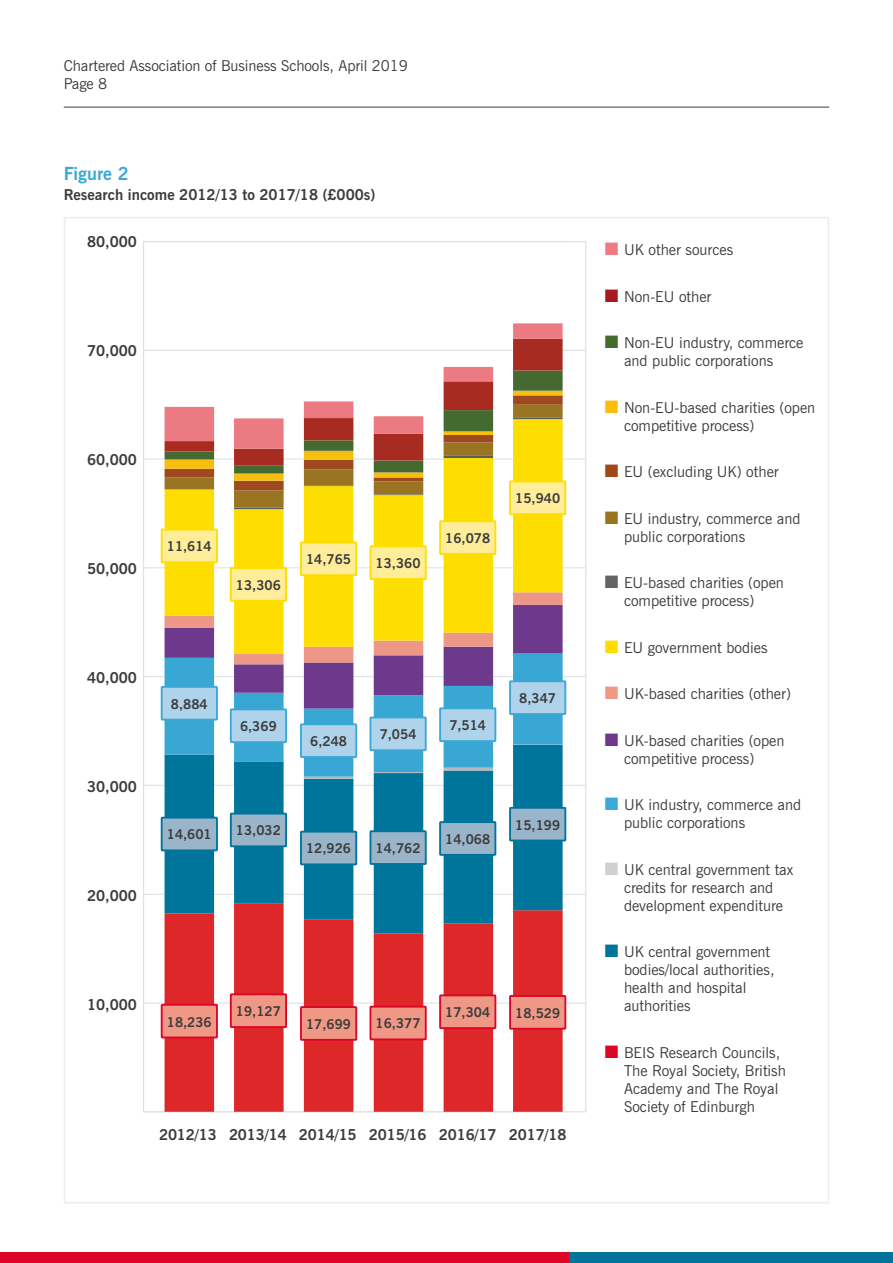
<style>
.page{position:relative;width:893px;height:1263px;background:#fff}
.page>*{position:absolute;margin:0;border:0;box-sizing:border-box;transform-origin:0 0}
.t1{font:700 18px "News Gothic BT";color:#3ca8d6}
.t2{font:15px/18px "News Gothic BT";color:#3c3c3b}
.t3{font:700 15px "News Gothic BT";color:#3c3c3b}
.t4{font:700 13.5px "News Gothic BT";color:#3c3c3b}
.s1{color:#ef7b82}
.s2{color:#a6191e}
.s3{color:#466b2f}
.s4{color:#fcbd0f}
.s5{color:#9e4817}
.s6{color:#98741d}
.s7{color:#646363}
.s8{color:#fd0}
.s9{color:#f09886}
.s10{color:#6c388d}
.s11{color:#3ca8d6}
.s12{color:#d0d0d0}
.s13{color:#00749a}
.s14{color:#dd0627}
</style>
<div class="page">
<hr style="left:64px;top:107px;width:765px;height:1px;background:#3c3c3b">
<div style="left:0;top:1252px;width:570px;height:11px;background:#dd0627"></div>
<div style="left:570px;top:1252px;width:323px;height:11px;background:#00749a"></div>
<hr style="left:144px;top:1002px;width:442px;height:2px;background:#e0e1e6">
<hr style="left:144px;top:894px;width:442px;height:1px;background:#e0e1e6">
<hr style="left:144px;top:785px;width:442px;height:1px;background:#e0e1e6">
<hr style="left:144px;top:676px;width:442px;height:1px;background:#e0e1e6">
<hr style="left:144px;top:567px;width:442px;height:1px;background:#e0e1e6">
<hr style="left:144px;top:458px;width:442px;height:2px;background:#e0e1e6">
<hr style="left:144px;top:350px;width:442px;height:1px;background:#e0e1e6">
<hr style="left:144px;top:1111px;width:418px;height:1px;background:#e0e1e6">
<svg style="left:165px;top:934px;width:398px;height:178px;fill:#dd2728"></svg>
<svg style="left:165px;top:777px;width:398px;height:157px;fill:#00759b"></svg>
<hr style="left:304px;top:777px;width:49px;height:2px;background:#b4b7be">
<svg style="left:165px;top:709px;width:398px;height:68px"></svg>
<svg style="left:165px;top:654px;width:398px;height:55px"></svg>
<svg style="left:165px;top:508px;width:398px;height:146px;fill:#fedd00"></svg>
<hr style="left:234px;top:508px;width:50px;height:1px;background:#595e5e">
<svg style="left:165px;top:465px;width:398px;height:43px"></svg>
<svg style="left:165px;top:449px;width:398px;height:16px"></svg>
<svg style="left:165px;top:323px;width:398px;height:126px"></svg>
<div style="left:162px;top:1005px;width:55px;height:32px;background:#f09886"></div>
<div style="left:161px;top:1004px;width:57px;height:34px;border:2px solid #dd0627"></div>
<div style="left:162px;top:818px;width:55px;height:32px;background:#9ab4ca"></div>
<div style="left:161px;top:817px;width:57px;height:34px;border:2px solid #00749a"></div>
<div style="left:162px;top:687px;width:55px;height:33px;background:#b0d3ec"></div>
<div style="left:161px;top:686px;width:57px;height:34px;border:2px solid #3ca8d6"></div>
<div style="left:162px;top:529px;width:55px;height:33px;background:#ffed99"></div>
<div style="left:161px;top:529px;width:57px;height:34px;border:2px solid #fd0"></div>
<div style="left:231px;top:994px;width:55px;height:33px;background:#f09886"></div>
<div style="left:230px;top:993px;width:57px;height:35px;border:2px solid #dd0627"></div>
<div style="left:231px;top:813px;width:55px;height:33px;background:#9ab4ca"></div>
<div style="left:230px;top:813px;width:57px;height:34px;border:2px solid #00749a"></div>
<div style="left:231px;top:709px;width:55px;height:33px;background:#b0d3ec"></div>
<div style="left:230px;top:708px;width:57px;height:35px;border:2px solid #3ca8d6"></div>
<div style="left:231px;top:568px;width:55px;height:33px;background:#ffed99"></div>
<div style="left:230px;top:567px;width:57px;height:35px;border:2px solid #fd0"></div>
<div style="left:301px;top:1007px;width:55px;height:33px;background:#f09886"></div>
<div style="left:300px;top:1006px;width:57px;height:35px;border:2px solid #dd0627"></div>
<div style="left:301px;top:832px;width:55px;height:32px;background:#9ab4ca"></div>
<div style="left:300px;top:831px;width:57px;height:34px;border:2px solid #00749a"></div>
<div style="left:301px;top:724px;width:55px;height:33px;background:#b0d3ec"></div>
<div style="left:300px;top:723px;width:57px;height:35px;border:2px solid #3ca8d6"></div>
<div style="left:301px;top:542px;width:55px;height:33px;background:#ffed99"></div>
<div style="left:300px;top:541px;width:57px;height:35px;border:2px solid #fd0"></div>
<div style="left:370px;top:1007px;width:56px;height:32px;background:#f09886"></div>
<div style="left:369px;top:1006px;width:58px;height:34px;border:2px solid #dd0627"></div>
<div style="left:370px;top:831px;width:56px;height:33px;background:#9ab4ca"></div>
<div style="left:369px;top:830px;width:58px;height:35px;border:2px solid #00749a"></div>
<div style="left:370px;top:717px;width:56px;height:33px;background:#b0d3ec"></div>
<div style="left:369px;top:716px;width:58px;height:35px;border:2px solid #3ca8d6"></div>
<div style="left:370px;top:546px;width:56px;height:33px;background:#ffed99"></div>
<div style="left:369px;top:545px;width:58px;height:35px;border:2px solid #fd0"></div>
<div style="left:440px;top:995px;width:55px;height:33px;background:#f09886"></div>
<div style="left:439px;top:994px;width:57px;height:35px;border:2px solid #dd0627"></div>
<div style="left:440px;top:822px;width:55px;height:33px;background:#9ab4ca"></div>
<div style="left:439px;top:821px;width:57px;height:35px;border:2px solid #00749a"></div>
<div style="left:440px;top:708px;width:55px;height:33px;background:#b0d3ec"></div>
<div style="left:439px;top:707px;width:57px;height:35px;border:2px solid #3ca8d6"></div>
<div style="left:440px;top:521px;width:55px;height:33px;background:#ffed99"></div>
<div style="left:439px;top:520px;width:57px;height:35px;border:2px solid #fd0"></div>
<div style="left:510px;top:996px;width:55px;height:33px;background:#f09886"></div>
<div style="left:509px;top:995px;width:57px;height:35px;border:2px solid #dd0627"></div>
<div style="left:510px;top:808px;width:55px;height:32px;background:#9ab4ca"></div>
<div style="left:509px;top:807px;width:57px;height:34px;border:2px solid #00749a"></div>
<div style="left:510px;top:681px;width:55px;height:33px;background:#b0d3ec"></div>
<div style="left:509px;top:680px;width:57px;height:35px;border:2px solid #3ca8d6"></div>
<div style="left:510px;top:481px;width:55px;height:33px;background:#ffed99"></div>
<div style="left:509px;top:480px;width:57px;height:35px;border:2px solid #fd0"></div>
<p class="t2" style="left:64px;top:57px;width:346px">Chartered Association of Business Schools, April 2019<br>Page 8</p>
<p class="t1" style="left:64px;top:163px;width:66px">Figure 2</p>
<p class="t3" style="left:64px;top:185px;width:313px">Research income 2012/13 to 2017/18 (£000s)</p>
<p class="t3" style="left:87px;top:233px;width:51px">80,000</p>
<p class="t3" style="left:87px;top:342px;width:51px">70,000</p>
<p class="t3" style="left:87px;top:451px;width:51px">60,000</p>
<p class="t3" style="left:87px;top:560px;width:51px">50,000</p>
<p class="t4" style="left:167px;top:538px;width:46px">11,614</p>
<p class="t4" style="left:236px;top:577px;width:46px">13,306</p>
<p class="t4" style="left:306px;top:551px;width:46px">14,765</p>
<p class="t4" style="left:376px;top:555px;width:46px">13,360</p>
<p class="t4" style="left:445px;top:530px;width:46px">16,078</p>
<p class="t4" style="left:515px;top:490px;width:46px">15,940</p>
<p class="t3" style="left:87px;top:668px;width:51px">40,000</p>
<p class="t3" style="left:87px;top:777px;width:51px">30,000</p>
<p class="t3" style="left:87px;top:886px;width:51px">20,000</p>
<p class="t4" style="left:171px;top:696px;width:38px">8,884</p>
<p class="t4" style="left:240px;top:718px;width:38px">6,369</p>
<p class="t4" style="left:310px;top:733px;width:38px">6,248</p>
<p class="t4" style="left:380px;top:726px;width:38px">7,054</p>
<p class="t4" style="left:449px;top:717px;width:38px">7,514</p>
<p class="t4" style="left:519px;top:690px;width:38px">8,347</p>
<p class="t4" style="left:167px;top:826px;width:46px">14,601</p>
<p class="t4" style="left:236px;top:822px;width:46px">13,032</p>
<p class="t4" style="left:306px;top:840px;width:46px">12,926</p>
<p class="t4" style="left:376px;top:840px;width:46px">14,762</p>
<p class="t4" style="left:445px;top:831px;width:46px">14,068</p>
<p class="t4" style="left:515px;top:816px;width:46px">15,199</p>
<p class="t3" style="left:87px;top:995px;width:51px">10,000</p>
<p class="t4" style="left:167px;top:1013px;width:46px">18,236</p>
<p class="t4" style="left:236px;top:1003px;width:46px">19,127</p>
<p class="t4" style="left:306px;top:1016px;width:46px">17,699</p>
<p class="t4" style="left:376px;top:1015px;width:46px">16,377</p>
<p class="t4" style="left:445px;top:1004px;width:46px">17,304</p>
<p class="t4" style="left:515px;top:1005px;width:46px">18,529</p>
<p class="t3" style="left:159px;top:1125px;width:409px">2012/13 2013/14 2014/15 2015/16 2016/17 2017/18</p>
<p class="t2" style="left:605px;top:241px;width:130px"><span class="s1">■</span> UK other sources</p>
<p class="t2" style="left:605px;top:287px;width:108px"><span class="s2">■</span> Non-EU other</p>
<p class="t2" style="left:624px;top:334px;width:181px;text-indent:-19px"><span class="s3">■</span> Non-EU industry, commerce and public corporations</p>
<p class="t2" style="left:624px;top:398px;width:193px;text-indent:-19px"><span class="s4">■</span> Non-EU-based charities (open competitive process)</p>
<p class="t2" style="left:605px;top:463px;width:175px"><span class="s5">■</span> EU (excluding UK) other</p>
<p class="t2" style="left:624px;top:509px;width:178px;text-indent:-19px"><span class="s6">■</span> EU industry, commerce and public corporations</p>
<p class="t2" style="left:624px;top:574px;width:161px;text-indent:-19px"><span class="s7">■</span> EU-based charities (open competitive process)</p>
<p class="t2" style="left:605px;top:638px;width:164px"><span class="s8">■</span> EU government bodies</p>
<p class="t2" style="left:605px;top:685px;width:188px"><span class="s9">■</span> UK-based charities (other)</p>
<p class="t2" style="left:624px;top:731px;width:162px;text-indent:-19px"><span class="s10">■</span> UK-based charities (open competitive process)</p>
<p class="t2" style="left:624px;top:796px;width:179px;text-indent:-19px"><span class="s11">■</span> UK industry, commerce and public corporations</p>
<p class="t2" style="left:605px;top:860px;width:190px;text-align:center"><span class="s12">■</span> UK central government tax credits for research and development expenditure</p>
<p class="t2" style="left:624px;top:943px;width:152px;text-indent:-19px"><span class="s13">■</span> UK central government bodies/local authorities, health and hospital authorities</p>
<p class="t2" style="left:624px;top:1043px;width:164px;text-indent:-19px"><span class="s14">■</span> BEIS Research Councils,<br>The Royal Society, British<br>Academy and The Royal<br>Society of Edinburgh</p>
</div>
